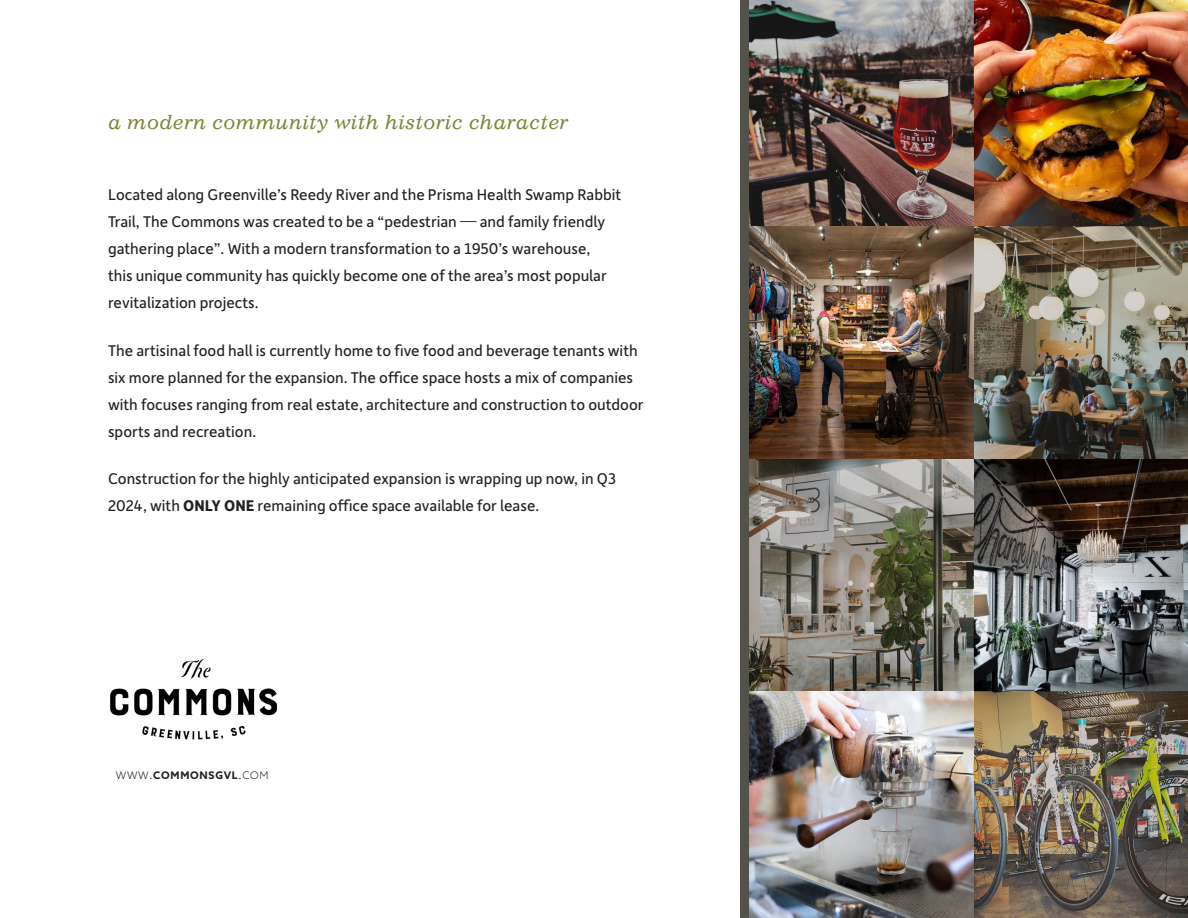
<style>
.page{position:relative;width:1188px;height:918px;background:#fff}
.page>*{position:absolute;margin:0;border:0;box-sizing:border-box;transform-origin:0 0}
.t1{font:italic 19.5px "Impressum Std";letter-spacing:.02em;color:#7e8333}
.t2{font:16.5px/27px "Depot New";color:#231f20}
.t3{font:700 10.5px "Azo Sans";letter-spacing:.07em;color:#231f20}
.s1{font-weight:300}
.s2{font-weight:700}
.s3{font-weight:400}
</style>
<div class="page">
<div style="left:740px;top:0;width:448px;height:918px;background:#53524a"></div>
<img style="left:750px;top:0;width:438px;height:918px">
<img style="left:110px;top:659px;width:166px;height:81px">
<p class="t1" style="left:108px;top:110px;width:462px">a modern community with historic character</p>
<p class="t2" style="left:108px;top:181px;width:515px">Located along Greenville’s Reedy River and the Prisma Health Swamp Rabbit Trail, The Commons was created to be a “pedestrian <span class="s1">—</span> and family friendly gathering place”. With a modern transformation to a 1950’s warehouse,<br>this unique community has quickly become one of the area’s most popular revitalization projects.</p>
<p class="t2" style="left:108px;top:336px;width:537px">The artisinal food hall is currently home to five food and beverage tenants with six more planned for the expansion. The office space hosts a mix of companies with focuses ranging from real estate, architecture and construction to outdoor sports and recreation.</p>
<p class="t2" style="left:108px;top:464px;width:510px">Construction for the highly anticipated expansion is wrapping up now, in Q3<br>2024, with <span class="s2">ONLY ONE</span> remaining office space available for lease.</p>
<p class="t3" style="left:116px;top:768px;width:154px"><span class="s1">WWW</span><span class="s3">.</span>COMMONSGVL<span class="s3">.</span><span class="s1">COM</span></p>
</div>
